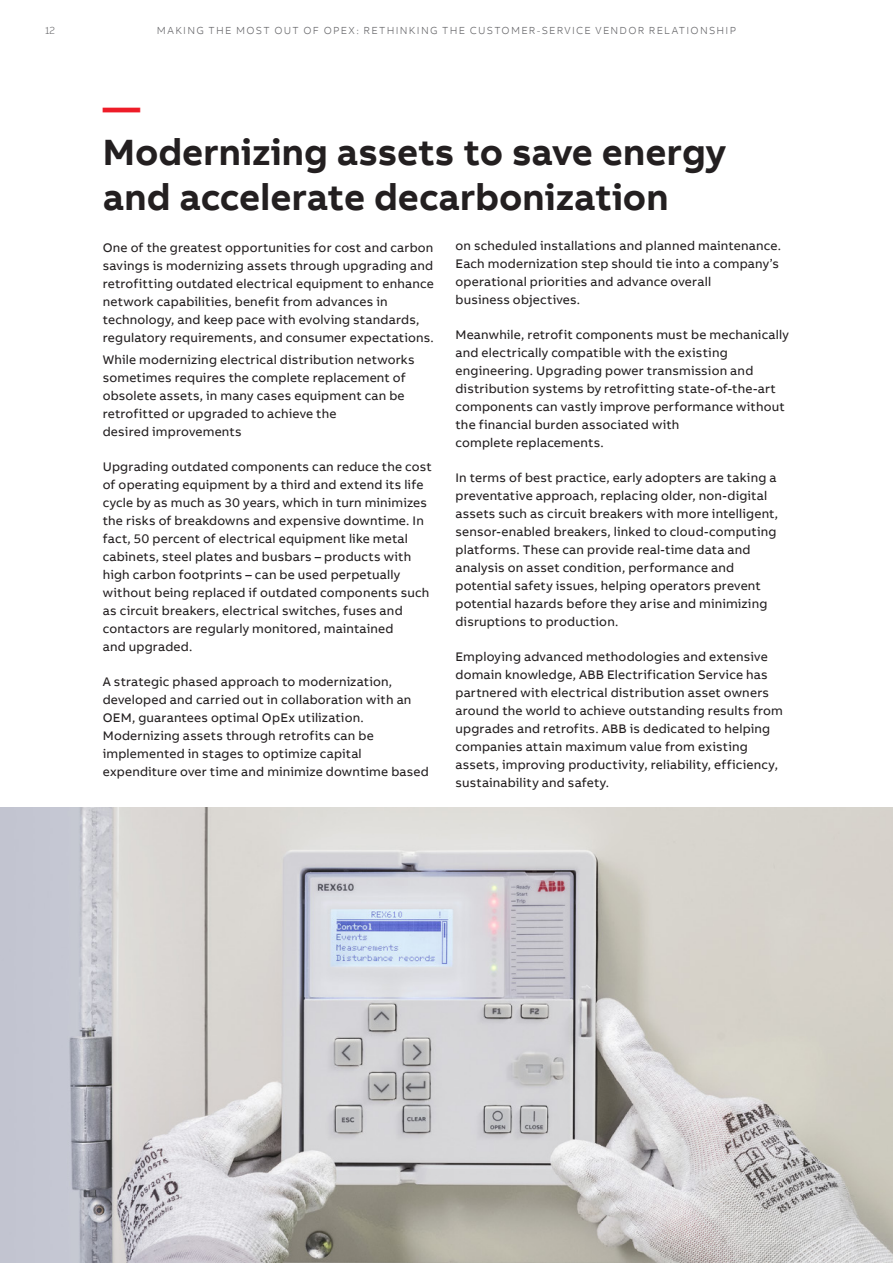
<style>
.page{position:relative;width:893px;height:1263px;background:#fff}
.page>*{position:absolute;margin:0;border:0;box-sizing:border-box;transform-origin:0 0}
.Headline_L_25pt_30pt{font:700 37.5px/45px "AB Bvoice";color:#231f20}
.Information_Level_Headline_25pt_30pt{font:700 37.5px "AB Bvoice";color:#ee1c28}
.Copytext_8_5pt_12pt{font:12.75px/18px "AB Bvoice";letter-spacing:.015em;color:#231f20}
.Headline_L_25pt_30pt-2{font:12.75px/18px "AB Bvoice";letter-spacing:.015em;color:#231f20}
.t1{font:300 10.5px "AB Bvoice";letter-spacing:.12em;color:#636366}
</style>
<div class="page">
<img style="left:0;top:807px;width:893px;height:456px">
<p class="t1" style="left:45px;top:24px;width:11px">12</p>
<p class="t1" style="left:157px;top:24px;width:580px">MAKING THE MOST OUT OF OPEX: RETHINKING THE CUSTOMER-SERVICE VENDOR RELATIONSHIP</p>
<p class="Information_Level_Headline_25pt_30pt" style="left:103px;top:84px;width:39px">—</p>
<p class="Headline_L_25pt_30pt" style="left:103px;top:130px;width:625px">Modernizing assets to save energy and accelerate decarbonization</p>
<p class="Headline_L_25pt_30pt-2" style="left:103px;top:239px;width:333px">One of the greatest opportunities for cost and carbon savings is modernizing assets through upgrading and retrofitting outdated electrical equipment to enhance network capabilities, benefit from advances in technology, and keep pace with evolving standards, regulatory requirements, and consumer expectations.</p>
<p class="Copytext_8_5pt_12pt" style="left:103px;top:351px;width:313px">While modernizing electrical distribution networks sometimes requires the complete replacement of obsolete assets, in many cases equipment can be retrofitted or upgraded to achieve the<br>desired improvements</p>
<p class="Copytext_8_5pt_12pt" style="left:103px;top:458px;width:331px">Upgrading outdated components can reduce the cost of operating equipment by a third and extend its life cycle by as much as 30 years, which in turn minimizes the risks of breakdowns and expensive downtime. In fact, 50 percent of electrical equipment like metal cabinets, steel plates and busbars – products with high carbon footprints – can be used perpetually without being replaced if outdated components such as circuit breakers, electrical switches, fuses and contactors are regularly monitored, maintained<br>and upgraded.</p>
<p class="Copytext_8_5pt_12pt" style="left:103px;top:673px;width:328px">A strategic phased approach to modernization, developed and carried out in collaboration with an OEM, guarantees optimal OpEx utilization.<br>Modernizing assets through retrofits can be implemented in stages to optimize capital expenditure over time and minimize downtime based</p>
<p class="Copytext_8_5pt_12pt" style="left:455px;top:237px;width:327px">on scheduled installations and planned maintenance.<br>Each modernization step should tie into a company’s operational priorities and advance overall<br>business objectives.</p>
<p class="Copytext_8_5pt_12pt" style="left:455px;top:326px;width:335px">Meanwhile, retrofit components must be mechanically and electrically compatible with the existing engineering. Upgrading power transmission and distribution systems by retrofitting state-of-the-art components can vastly improve performance without the financial burden associated with<br>complete replacements.</p>
<p class="Copytext_8_5pt_12pt" style="left:455px;top:469px;width:324px">In terms of best practice, early adopters are taking a preventative approach, replacing older, non-digital assets such as circuit breakers with more intelligent, sensor-enabled breakers, linked to cloud-computing platforms. These can provide real-time data and analysis on asset condition, performance and potential safety issues, helping operators prevent potential hazards before they arise and minimizing disruptions to production.</p>
<p class="Copytext_8_5pt_12pt" style="left:455px;top:648px;width:329px">Employing advanced methodologies and extensive domain knowledge, ABB Electrification Service has partnered with electrical distribution asset owners around the world to achieve outstanding results from upgrades and retrofits. ABB is dedicated to helping companies attain maximum value from existing assets, improving productivity, reliability, efficiency, sustainability and safety.</p>
</div>
